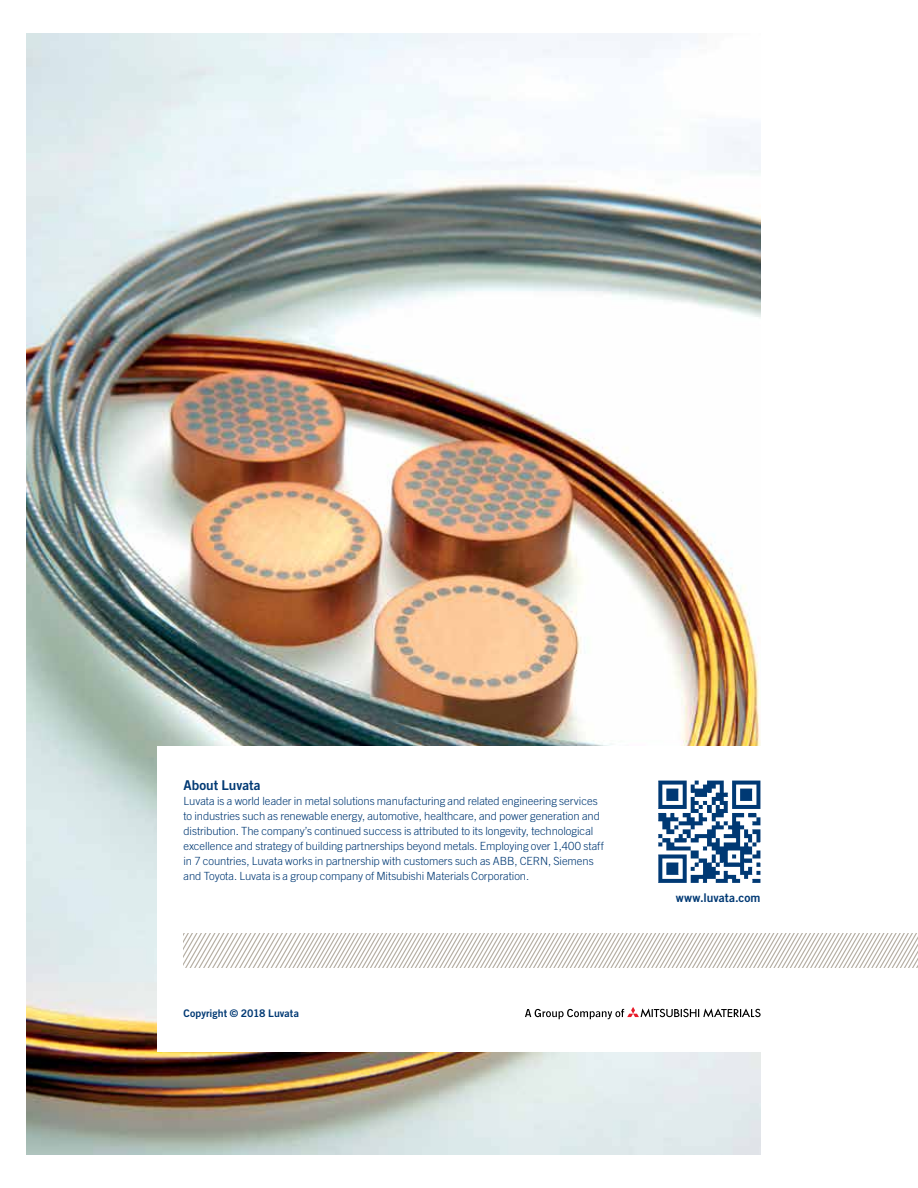
<style>
.page{position:relative;width:918px;height:1188px;background:#fff}
.page>*{position:absolute;margin:0;border:0;box-sizing:border-box;transform-origin:0 0}
.t1{font:13.5px "Trade Gothic LT Std Bd 2";color:#003974}
.t2{font:12px "Trade Gothic LT Std Bd 2";letter-spacing:.005em;color:#003974}
.t3{font:300 11.25px/15px "Trade Gothic LT Std";letter-spacing:-.005em;color:#003974}
.t4{font:10.5px "Trade Gothic LT Std Bd 2";letter-spacing:.005em;color:#003974}
</style>
<div class="page">
<img style="left:26px;top:34px;width:735px;height:1120px">
<div style="left:158px;top:747px;width:760px;height:305px;background:#fff"></div>
<svg style="left:184px;top:933px;width:734px;height:34px"></svg>
<img style="left:658px;top:780px;width:103px;height:103px">
<svg style="left:525px;top:1007px;width:236px;height:12px"></svg>
<p class="t1" style="left:184px;top:777px;width:78px">About Luvata</p>
<p class="t3" style="left:184px;top:794px;width:422px">Luvata is a world leader in metal solutions manufacturing and related engineering services to industries such as renewable energy, automotive, healthcare, and power generation and distribution. The company’s continued success is attributed to its longevity, technological excellence and strategy of building partnerships beyond metals. Employing over 1,400 staff in 7 countries, Luvata works in partnership with customers such as ABB, CERN, Siemens and Toyota. Luvata is a group company of Mitsubishi Materials Corporation.</p>
<p class="t4" style="left:184px;top:1007px;width:117px">Copyright © 2018 Luvata</p>
<p class="t2" style="left:676px;top:890px;width:86px">www.luvata.com</p>
</div>
